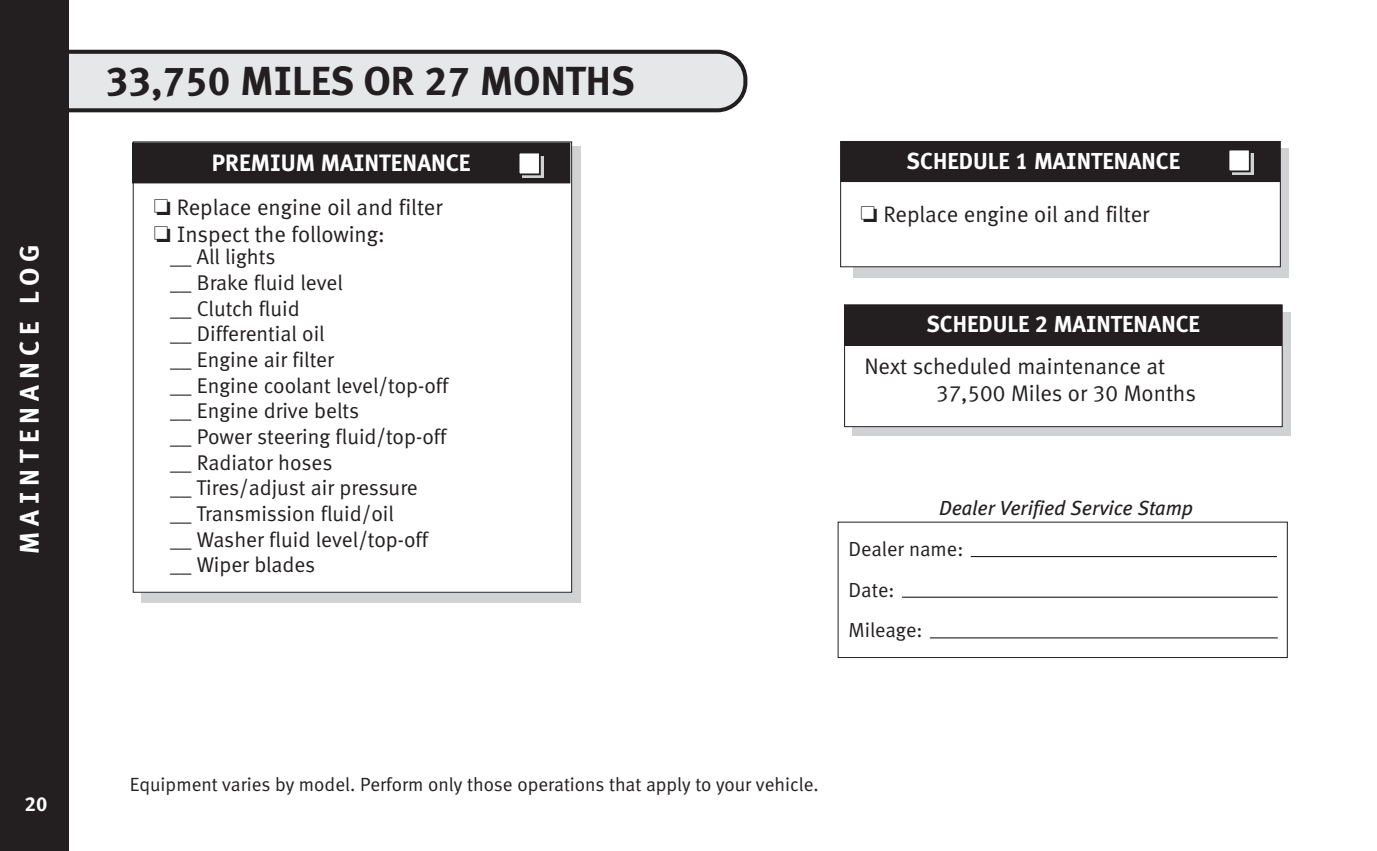
<style>
.page{position:relative;width:1377px;height:851px;background:#fff}
.page>*{position:absolute;margin:0;border:0;box-sizing:border-box;transform-origin:0 0}
.t1{font:700 40.5px "Infiniti Meta";color:#231f20}
.t2{font:700 27px "Infiniti Meta";letter-spacing:.225em;color:#fff}
.t3{font:700 23.62px "Infiniti Meta";color:#fff}
.t4{font:700 22.95px "Infiniti Meta";color:#fff}
.t5{font:22.5px/27px "Infiniti Meta Normal";color:#231f20}
.t6{font:21.38px/25.7px "Infiniti Meta Normal";color:#231f20}
.t7{font:italic 20.47px "Infiniti Meta";color:#231f20}
.t8{font:20.47px/40.7px "Infiniti Meta Normal";letter-spacing:-.005em;color:#231f20}
.t9{font:700 20.25px "Infiniti Meta";color:#fff}
.t10{font:19.12px "Infiniti Meta Normal";color:#231f20}
</style>
<div class="page">
<div style="left:142px;top:146px;width:439px;height:456px;background:#d1d2d4"></div>
<div style="left:133px;top:142px;width:439px;height:450px;background:#fff"></div>
<div style="left:853px;top:312px;width:438px;height:123px;background:#d1d2d4"></div>
<div style="left:845px;top:305px;width:437px;height:121px;background:#fff"></div>
<div style="left:844px;top:304px;width:439px;height:123px;border:1px solid #231f20"></div>
<div style="left:845px;top:305px;width:436px;height:40px;background:#231f20"></div>
<div style="left:844px;top:304px;width:438px;height:41px;border:1px solid #231f20"></div>
<div style="left:133px;top:143px;width:437px;height:40px;background:#231f20"></div>
<div style="left:132px;top:142px;width:438px;height:41px;border:1px solid #231f20"></div>
<div style="left:854px;top:148px;width:435px;height:129px;background:#d1d2d4"></div>
<div style="left:841px;top:141px;width:439px;height:126px;background:#fff"></div>
<div style="left:840px;top:141px;width:441px;height:126px;border:1px solid #231f20"></div>
<div style="left:841px;top:141px;width:438px;height:40px;background:#231f20"></div>
<div style="left:841px;top:141px;width:439px;height:41px;border:1px solid #231f20"></div>
<div style="left:522px;top:156px;width:22px;height:22px;background:linear-gradient(to right,#d1d2d4,#d1d2d4)"></div>
<div style="left:519px;top:152px;width:21px;height:22px;background:#fff"></div>
<div style="left:518px;top:152px;width:23px;height:23px;border:2px solid #231f20"></div>
<div style="left:1232px;top:153px;width:22px;height:22px;background:linear-gradient(to right,#d1d2d4,#d1d2d4)"></div>
<div style="left:1229px;top:149px;width:21px;height:22px;background:#fff"></div>
<div style="left:1228px;top:149px;width:23px;height:23px;border:2px solid #231f20"></div>
<svg style="left:69px;top:49px;width:679px;height:64px"></svg>
<div style="left:0;top:0;width:69px;height:850px;background:#231f20"></div>
<div style="left:838px;top:521px;width:450px;height:137px;border:1px solid #231f20"></div>
<hr style="left:930px;top:637px;width:348px;height:1px;background:#231f20">
<hr style="left:902px;top:596px;width:376px;height:1px;background:#231f20">
<hr style="left:971px;top:556px;width:306px;height:1px;background:#231f20">
<p class="t2" style="left:20px;top:553px;width:311px;rotate:-90deg">MAINTENANCE LOG</p>
<p class="t9" style="left:25px;top:797px;width:24px">20</p>
<h1 class="t1" style="left:106px;top:67px;width:530px">33,750 MILES OR 27 MONTHS</h1>
<p class="t3" style="left:212px;top:154px;width:260px">PREMIUM MAINTENANCE</p>
<p class="t4" style="left:907px;top:153px;width:275px">SCHEDULE 1 MAINTENANCE</p>
<p class="t5" style="left:861px;top:203px;width:290px">❏ Replace engine oil and filter</p>
<p class="t5" style="left:154px;top:195px;width:290px">❏ Replace engine oil and filter ❏ Inspect the following:</p>
<p class="t6" style="left:170px;top:246px;width:280px">__ All lights<br>__ Brake fluid level<br>__ Clutch fluid<br>__ Differential oil<br>__ Engine air filter<br>__ Engine coolant level/top-off __ Engine drive belts<br>__ Power steering fluid/top-off __ Radiator hoses<br>__ Tires/adjust air pressure<br>__ Transmission fluid/oil<br>__ Washer fluid level/top-off __ Wiper blades</p>
<p class="t4" style="left:926px;top:316px;width:275px">SCHEDULE 2 MAINTENANCE</p>
<p class="t5" style="left:936px;top:354px;width:262px;text-indent:-72px">Next scheduled maintenance at<br>37,500 Miles or 30 Months</p>
<p class="t7" style="left:939px;top:501px;width:256px">Dealer Verified Service Stamp</p>
<p class="t8" style="left:849px;top:530px;width:116px">Dealer name:<br>Date:<br>Mileage:</p>
<p class="t10" style="left:130px;top:777px;width:690px">Equipment varies by model. Perform only those operations that apply to your vehicle.</p>
</div>
